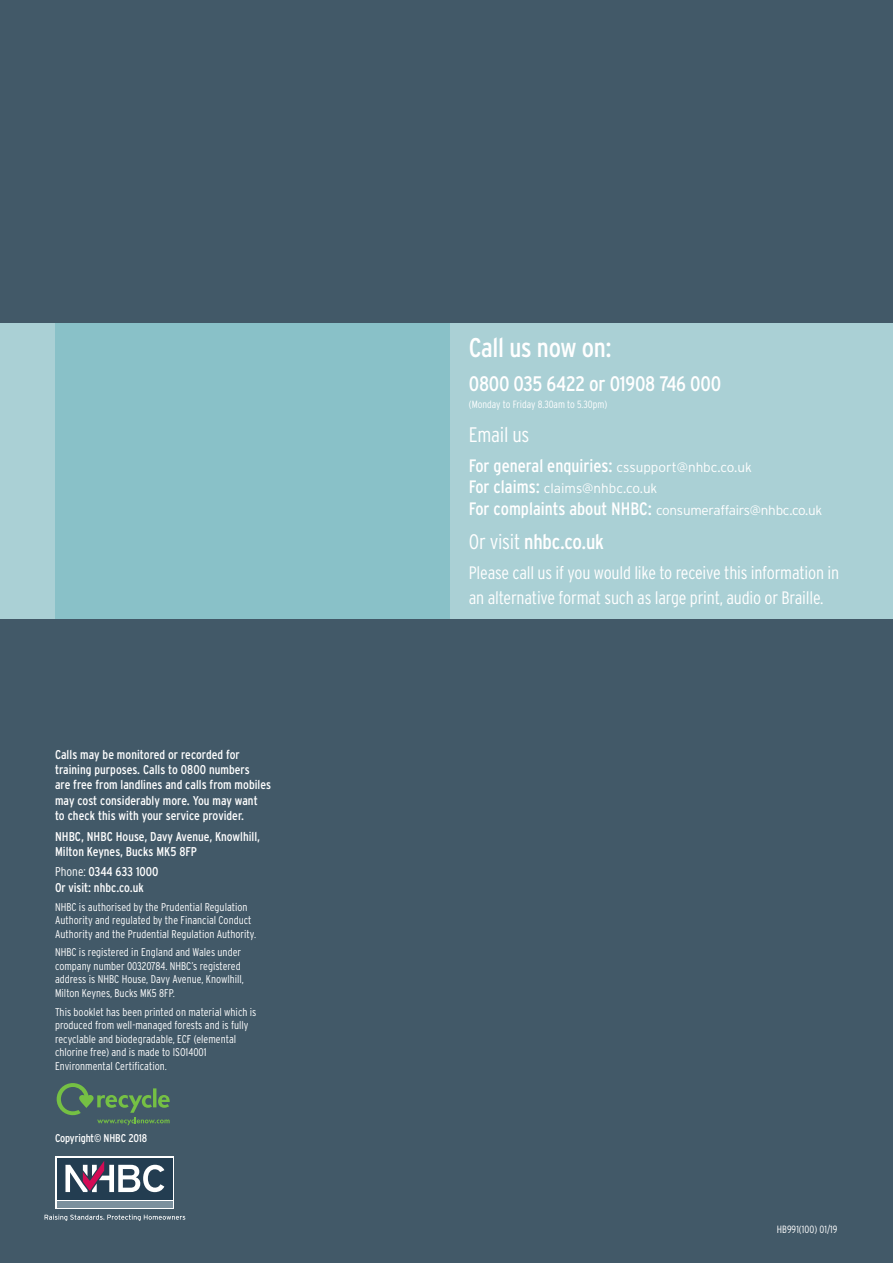
<style>
.page{position:relative;width:893px;height:1263px;background:#425968}
.page>*{position:absolute;margin:0;border:0;box-sizing:border-box;transform-origin:0 0}
.t1{font:condensed 27px "Interstate";letter-spacing:-.01em;color:#fff}
.t2{font:condensed 21px "Interstate";letter-spacing:-.01em;color:#fff}
.t3{font:300 condensed 21px "Interstate";letter-spacing:-.01em;color:#fff}
.t4{font:300 condensed 18px/25.2px "Interstate";letter-spacing:-.01em;color:#fff}
.t5{font:condensed 18px "Interstate";color:#fff}
.t6{font:300 13.5px/21.6px "Interstate";letter-spacing:-.02em;color:#fff}
.t7{font:condensed 12.75px/15.3px "Interstate";letter-spacing:.005em;color:#fff}
.t8{font:300 condensed 11.25px/13.5px "Interstate";color:#fff}
.t9{font:condensed 11.25px "Interstate";letter-spacing:-.01em;color:#fff}
.t10{font:300 condensed 10.5px "Interstate";color:#fff}
.s1{font-weight:300}
.s2{font-weight:300;font-stretch:normal;font-size:13.5px}
.s3{font-weight:400;font-stretch:condensed;font-size:18px}
</style>
<div class="page">
<div style="left:0;top:323px;width:893px;height:296px;background:#aad0d5"></div>
<div style="left:55px;top:323px;width:394px;height:296px;background:#89c1c8"></div>
<svg style="left:45px;top:1214px;width:140px;height:7px"></svg>
<svg style="left:56px;top:1156px;width:118px;height:53px"></svg>
<div style="left:57px;top:1158px;width:116px;height:41px;background:#233d51"></div>
<div style="left:57px;top:1200px;width:116px;height:7px;background:#7b909d"></div>
<svg style="left:65px;top:1161px;width:99px;height:31px"></svg>
<svg style="left:57px;top:1083px;width:113px;height:42px"></svg>
<p class="t7" style="left:55px;top:746px;width:218px">Calls may be monitored or recorded for training purposes. Calls to 0800 numbers<br>are free from landlines and calls from mobiles may cost considerably more. You may want<br>to check this with your service provider.</p>
<p class="t7" style="left:55px;top:828px;width:207px">NHBC, NHBC House, Davy Avenue, Knowlhill,<br>Milton Keynes, Bucks MK5 8FP</p>
<p class="t7" style="left:55px;top:864px;width:105px"><span class="s1">Phone:</span> 0344 633 1000<br>Or visit: nhbc.co.uk</p>
<p class="t8" style="left:55px;top:900px;width:203px">NHBC is authorised by the Prudential Regulation<br>Authority and regulated by the Financial Conduct<br>Authority and the Prudential Regulation Authority.</p>
<p class="t8" style="left:55px;top:945px;width:190px">NHBC is registered in England and Wales under company number 00320784. NHBC’s registered address is NHBC House, Davy Avenue, Knowlhill, Milton Keynes, Bucks MK5 8FP.</p>
<p class="t8" style="left:55px;top:1005px;width:203px">This booklet has been printed on material which is produced from well-managed forests and is fully recyclable and biodegradable, ECF (elemental chlorine free) and is made to ISO14001<br>Environmental Certification.</p>
<p class="t9" style="left:55px;top:1131px;width:94px">Copyright© NHBC 2018</p>
<h1 class="t1" style="left:469px;top:333px;width:144px">Call us now on:</h1>
<h2 class="t2" style="left:469px;top:372px;width:254px">0800 035 6422 or 01908 746 000</h2>
<p class="t10" style="left:469px;top:398px;width:140px">(Monday to Friday 8.30am to 5.30pm)</p>
<h2 class="t3" style="left:469px;top:422px;width:62px">Email us</h2>
<h3 class="t5" style="left:469px;top:455px;width:285px">For general enquiries: <span class="s2">cssupport@nhbc.co.uk</span></h3>
<p class="t6" style="left:469px;top:478px;width:355px"><span class="s3">For claims:</span> claims@nhbc.co.uk<br><span class="s3">For complaints about NHBC:</span> consumeraffairs@nhbc.co.uk</p>
<h2 class="t2" style="left:469px;top:530px;width:137px"><span class="s1">Or visit</span> nhbc.co.uk</h2>
<h3 class="t4" style="left:469px;top:560px;width:372px">Please call us if you would like to receive this information in an alternative format such as large print, audio or Braille.</h3>
<p class="t10" style="left:777px;top:1223px;width:62px">HB991(100) 01/19</p>
</div>
